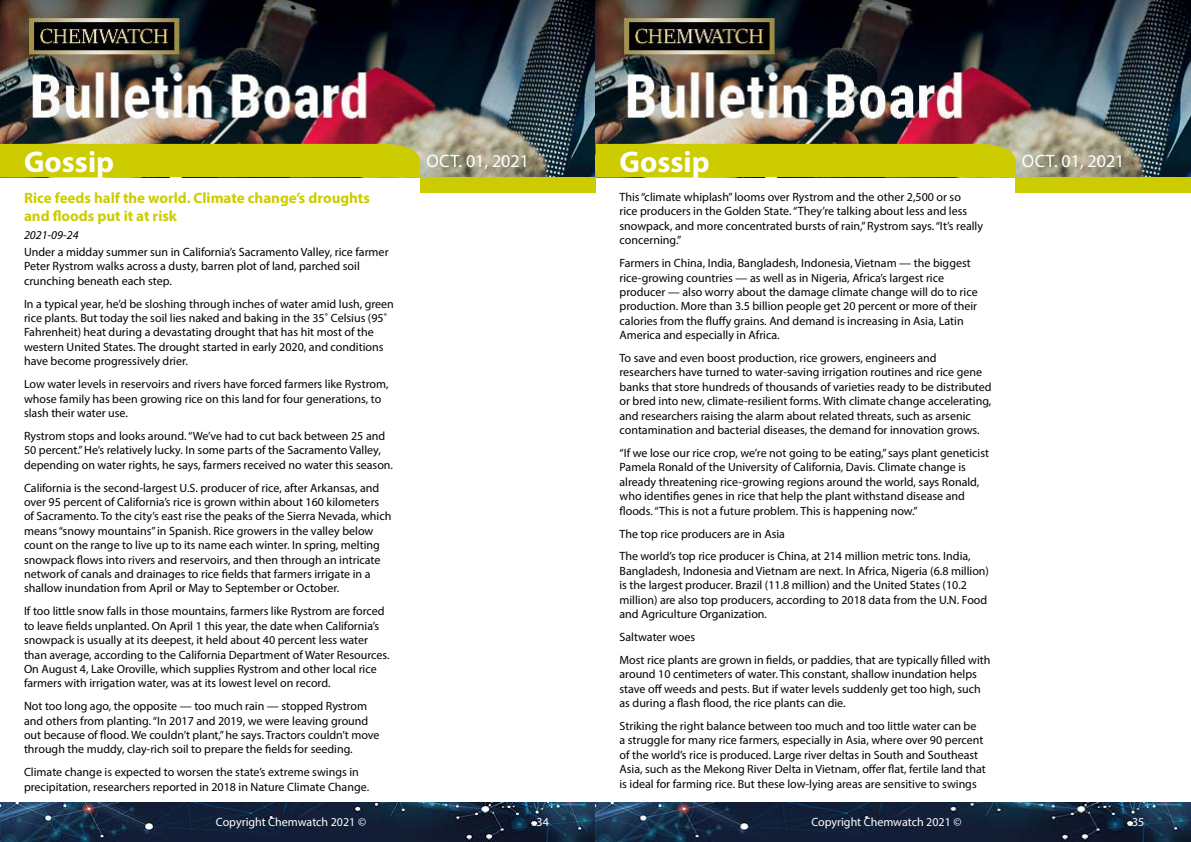
<style>
.page{position:relative;width:1191px;height:842px;background:#fff}
.page>*{position:absolute;margin:0;border:0;box-sizing:border-box;transform-origin:0 0}
.t1{font:700 30px "Myriad Pro";color:#fff}
.t2{font:18px "Myriad Pro";color:#fff}
.t3{font:700 15px/18px "Myriad Pro";color:#cc0}
.t4{font:12px/14.4px "Myriad Pro";color:#000}
.t5{font:12px "Myriad Pro";color:#fff}
.t6{font:italic 12px "Myriad Pro";color:#000}
</style>
<div class="page">
<img style="left:0;top:0;width:1191px;height:177px">
<div style="left:420px;top:177px;width:175px;height:15px;background:#cc0"></div>
<div style="left:1015px;top:177px;width:176px;height:15px;background:#cc0"></div>
<div style="left:0;top:144px;width:420px;height:33px;background:#cc0"></div>
<div style="left:595px;top:144px;width:420px;height:33px;background:#cc0"></div>
<img style="left:0;top:802px;width:1191px;height:40px">
<h1 class="t1" style="left:24px;top:142px;width:92px">Gossip</h1>
<h2 class="t2" style="left:426px;top:150px;width:104px">Oct. 01, 2021</h2>
<h1 class="t1" style="left:619px;top:142px;width:92px">Gossip</h1>
<h2 class="t2" style="left:1022px;top:150px;width:104px">Oct. 01, 2021</h2>
<p class="t4" style="left:619px;top:190px;width:365px">This “climate whiplash” looms over Rystrom and the other 2,500 or so<br>rice producers in the Golden State. “They’re talking about less and less snowpack, and more concentrated bursts of rain,” Rystrom says. “It’s really concerning.”</p>
<p class="t4" style="left:619px;top:256px;width:360px">Farmers in China, India, Bangladesh, Indonesia, Vietnam — the biggest rice-growing countries — as well as in Nigeria, Africa’s largest rice producer — also worry about the damage climate change will do to rice production. More than 3.5 billion people get 20 percent or more of their calories from the fluffy grains. And demand is increasing in Asia, Latin America and especially in Africa.</p>
<p class="t4" style="left:619px;top:351px;width:374px">To save and even boost production, rice growers, engineers and researchers have turned to water-saving irrigation routines and rice gene banks that store hundreds of thousands of varieties ready to be distributed or bred into new, climate-resilient forms. With climate change accelerating, and researchers raising the alarm about related threats, such as arsenic contamination and bacterial diseases, the demand for innovation grows.</p>
<p class="t4" style="left:619px;top:446px;width:371px">“If we lose our rice crop, we’re not going to be eating,” says plant geneticist Pamela Ronald of the University of California, Davis. Climate change is already threatening rice-growing regions around the world, says Ronald, who identifies genes in rice that help the plant withstand disease and floods. “This is not a future problem. This is happening now.”</p>
<p class="t4" style="left:619px;top:522px;width:353px;line-height:22.9px">The top rice producers are in Asia<br>The world’s top rice producer is China, at 214 million metric tons. India,</p>
<p class="t4" style="left:619px;top:563px;width:371px">Bangladesh, Indonesia and Vietnam are next. In Africa, Nigeria (6.8 million) is the largest producer. Brazil (11.8 million) and the United States (10.2 million) are also top producers, according to 2018 data from the U.N. Food and Agriculture Organization.</p>
<p class="t4" style="left:619px;top:625px;width:372px;line-height:22.9px">Saltwater woes<br>Most rice plants are grown in fields, or paddies, that are typically filled with</p>
<p class="t4" style="left:619px;top:667px;width:363px">around 10 centimeters of water. This constant, shallow inundation helps stave off weeds and pests. But if water levels suddenly get too high, such as during a flash flood, the rice plants can die.</p>
<p class="t4" style="left:619px;top:718px;width:368px">Striking the right balance between too much and too little water can be<br>a struggle for many rice farmers, especially in Asia, where over 90 percent of the world’s rice is produced. Large river deltas in South and Southeast Asia, such as the Mekong River Delta in Vietnam, offer flat, fertile land that is ideal for farming rice. But these low-lying areas are sensitive to swings</p>
<p class="t3" style="left:24px;top:189px;width:347px">Rice feeds half the world. Climate change’s droughts and floods put it at risk</p>
<p class="t6" style="left:24px;top:227px;width:56px">2021-09-24</p>
<p class="t4" style="left:24px;top:244px;width:366px">Under a midday summer sun in California’s Sacramento Valley, rice farmer<br>Peter Rystrom walks across a dusty, barren plot of land, parched soil crunching beneath each step.</p>
<p class="t4" style="left:24px;top:296px;width:371px">In a typical year, he’d be sloshing through inches of water amid lush, green rice plants. But today the soil lies naked and baking in the 35˚ Celsius (95˚ Fahrenheit) heat during a devastating drought that has hit most of the western United States. The drought started in early 2020, and conditions have become progressively drier.</p>
<p class="t4" style="left:24px;top:377px;width:366px">Low water levels in reservoirs and rivers have forced farmers like Rystrom, whose family has been growing rice on this land for four generations, to slash their water use.</p>
<p class="t4" style="left:24px;top:428px;width:370px">Rystrom stops and looks around. “We’ve had to cut back between 25 and<br>50 percent.” He’s relatively lucky. In some parts of the Sacramento Valley, depending on water rights, he says, farmers received no water this season.</p>
<p class="t4" style="left:24px;top:480px;width:369px">California is the second-largest U.S. producer of rice, after Arkansas, and over 95 percent of California’s rice is grown within about 160 kilometers of Sacramento. To the city’s east rise the peaks of the Sierra Nevada, which means “snowy mountains” in Spanish. Rice growers in the valley below count on the range to live up to its name each winter. In spring, melting snowpack flows into rivers and reservoirs, and then through an intricate network of canals and drainages to rice fields that farmers irrigate in a shallow inundation from April or May to September or October.</p>
<p class="t4" style="left:24px;top:604px;width:367px">If too little snow falls in those mountains, farmers like Rystrom are forced to leave fields unplanted. On April 1 this year, the date when California’s snowpack is usually at its deepest, it held about 40 percent less water than average, according to the California Department of Water Resources.<br>On August 4, Lake Oroville, which supplies Rystrom and other local rice farmers with irrigation water, was at its lowest level on record.</p>
<p class="t4" style="left:24px;top:699px;width:357px">Not too long ago, the opposite — too much rain — stopped Rystrom and others from planting. “In 2017 and 2019, we were leaving ground out because of flood. We couldn’t plant,” he says. Tractors couldn’t move through the muddy, clay-rich soil to prepare the fields for seeding.</p>
<p class="t4" style="left:24px;top:765px;width:347px">Climate change is expected to worsen the state’s extreme swings in precipitation, researchers reported in 2018 in Nature Climate Change.</p>
<p class="t5" style="left:216px;top:815px;width:152px">Copyright Chemwatch 2021 ©</p>
<p class="t5" style="left:536px;top:815px;width:14px">34</p>
<p class="t5" style="left:811px;top:815px;width:152px">Copyright Chemwatch 2021 ©</p>
<p class="t5" style="left:1132px;top:815px;width:14px">35</p>
</div>
